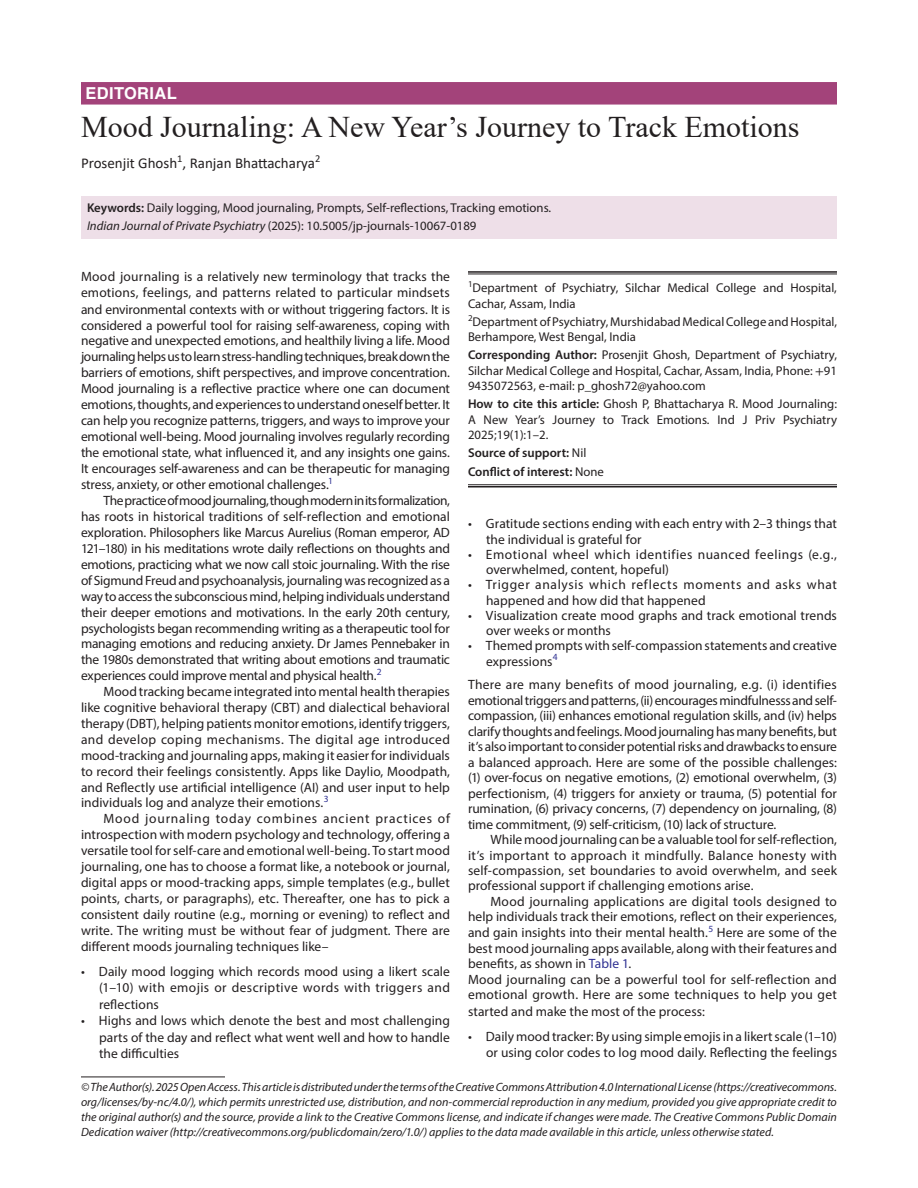
<style>
.page{position:relative;width:918px;height:1188px;background:#fff}
.page>*{position:absolute;margin:0;border:0;box-sizing:border-box;transform-origin:0 0}
.t1{font:30px "Times New Roman";color:#231f20}
.ArticleType{font:700 16.5px "Helvetica LT Std";letter-spacing:.025em;color:#fff}
.AuthorName{font:15px "Calibri";color:#231f20}
.Para-Indent{font:13.5px/15.9px "Myriad Pro";color:#231f20;text-align:justify}
.Para-NoIndent{font:13.5px/16px "Myriad Pro";letter-spacing:-.01em;color:#231f20;text-align:justify}
.List-Bullet{font:13.5px/16.4px "Myriad Pro";letter-spacing:.005em;color:#231f20}
.List-Bullet-first{font:13.5px/16.5px "Myriad Pro";letter-spacing:.005em;color:#231f20;text-align:justify}
.List-Bullet-2{font:13.5px/15.1px "Myriad Pro";letter-spacing:.035em;color:#231f20}
.List-Bullet-3{font:13.5px/15.1px "Myriad Pro";letter-spacing:.045em;color:#231f20}
.List-Bullet-last{font:13.5px/15.6px "Myriad Pro";color:#231f20}
.Corresponding_Author{font:12.75px/15.3px "Myriad Pro";color:#231f20;text-align:justify}
.How_to_Cite{font:12.75px/15.3px "Myriad Pro";color:#231f20;text-align:justify}
.Affiliation{font:12.75px/15.3px "Myriad Pro";color:#231f20}
.Keywords{font:12.75px "Myriad Pro";color:#231f20}
.Affiliation-first{font:12.75px/15.3px "Myriad Pro";color:#231f20}
.JT_DOI{font:12.75px "Myriad Pro";color:#231f20}
.COI{font:600 12.75px "Myriad Pro";color:#231f20}
.Source{font:600 12.75px "Myriad Pro";color:#231f20}
.FootNote{font:italic 12px/15px "Myriad Pro";color:#231f20;text-align:justify}
.s1{font-weight:600}
.s2{font-style:italic}
.s3{font-family:"STIX General"}
.s4{font-weight:400}
.s5{color:#2e3092}
</style>
<div class="page">
<div style="left:81px;top:82px;width:756px;height:23px;background:#a3437a"></div>
<div style="left:81px;top:196px;width:756px;height:25px;background:#eedfe8"></div>
<div style="left:81px;top:214px;width:756px;height:25px;background:#eedfe8"></div>
<hr style="left:81px;top:1077px;width:144px;height:1px;background:#231f20">
<hr style="left:468px;top:271px;width:369px;height:2px;background:#231f20">
<hr style="left:468px;top:274px;width:369px;height:1px;background:#231f20">
<hr style="left:468px;top:484px;width:369px;height:1px;background:#231f20">
<hr style="left:468px;top:486px;width:369px;height:2px;background:#231f20">
<p class="ArticleType" style="left:86px;top:83px;width:93px">EDITORIAL</p>
<p class="t1" style="left:81px;top:106px;width:720px">Mood Journaling: A New Year’s Journey to Track Emotions</p>
<p class="AuthorName" style="left:81px;top:153px;width:241px">Prosenjit Ghosh<sup>1</sup>, Ranjan Bhattacharya<sup>2</sup></p>
<p class="Keywords" style="left:87px;top:200px;width:466px"><span class="s1">Keywords:</span> Daily logging, Mood journaling, Prompts, Self-reflections, Tracking emotions.</p>
<p class="JT_DOI" style="left:87px;top:218px;width:391px"><span class="s2">Indian Journal of Private Psychiatry</span> (2025): 10.5005/jp-journals-10067-0189</p>
<p class="Para-NoIndent" style="left:81px;top:268px;width:371px">Mood journaling is a relatively new terminology that tracks the emotions, feelings, and patterns related to particular mindsets and environmental contexts with or without triggering factors. It is considered a powerful tool for raising self-awareness, coping with negative and unexpected emotions, and healthily living a life. Mood journaling helps us to learn stress-handling techniques, break down the barriers of emotions, shift perspectives, and improve concentration.<br>Mood journaling is a reflective practice where one can document emotions, thoughts, and experiences to understand oneself better. It can help you recognize patterns, triggers, and ways to improve your emotional well-being. Mood journaling involves regularly recording the emotional state, what influenced it, and any insights one gains.<br>It encourages self-awareness and can be therapeutic for managing stress, anxiety, or other emotional challenges.<sup>1</sup></p>
<p class="Para-Indent" style="left:81px;top:493px;width:371px;text-indent:22px">The practice of mood journaling, though modern in its formalization, has roots in historical traditions of self-reflection and emotional exploration. Philosophers like Marcus Aurelius (Roman emperor, AD 121–180) in his meditations wrote daily reflections on thoughts and emotions, practicing what we now call stoic journaling. With the rise of Sigmund Freud and psychoanalysis, journaling was recognized as a way to access the subconscious mind, helping individuals understand their deeper emotions and motivations. In the early 20th century, psychologists began recommending writing as a therapeutic tool for managing emotions and reducing anxiety. Dr James Pennebaker in the 1980s demonstrated that writing about emotions and traumatic experiences could improve mental and physical health.<sup>2</sup></p>
<p class="Para-Indent" style="left:81px;top:683px;width:371px;text-indent:22px">Mood tracking became integrated into mental health therapies like cognitive behavioral therapy (CBT) and dialectical behavioral therapy (DBT), helping patients monitor emotions, identify triggers, and develop coping mechanisms. The digital age introduced mood-tracking and journaling apps, making it easier for individuals to record their feelings consistently. Apps like Daylio, Moodpath, and Reflectly use artificial intelligence (AI) and user input to help individuals log and analyze their emotions.<sup>3</sup></p>
<p class="Para-Indent" style="left:81px;top:811px;width:371px;text-indent:22px">Mood journaling today combines ancient practices of introspection with modern psychology and technology, offering a versatile tool for self-care and emotional well-being. To start mood journaling, one has to choose a format like, a notebook or journal, digital apps or mood-tracking apps, simple templates (e.g., bullet points, charts, or paragraphs), etc. Thereafter, one has to pick a consistent daily routine (e.g., morning or evening) to reflect and write. The writing must be without fear of judgment. There are different moods journaling techniques like–</p>
<p class="List-Bullet-first" style="left:99px;top:963px;width:353px;text-indent:-18px">• Daily mood logging which records mood using a likert scale (1–10) with emojis or descriptive words with triggers and reflections</p>
<p class="List-Bullet" style="left:99px;top:1012px;width:353px;text-align:justify;text-indent:-18px">• Highs and lows which denote the best and most challenging parts of the day and reflect what went well and how to handle the difficulties</p>
<p class="Affiliation-first" style="left:468px;top:280px;width:370px"><sup>1</sup>Department of Psychiatry, Silchar Medical College and Hospital,<br>Cachar, Assam, India</p>
<p class="Affiliation" style="left:468px;top:314px;width:371px"><sup>2</sup>Department of Psychiatry, Murshidabad Medical College and Hospital,<br>Berhampore, West Bengal, India</p>
<p class="Corresponding_Author" style="left:468px;top:347px;width:371px"><span class="s1">Corresponding Author:</span> Prosenjit Ghosh, Department of Psychiatry, Silchar Medical College and Hospital, Cachar, Assam, India, Phone: <span class="s3">+</span>91<br>9435072563, e-mail: p_ghosh72@yahoo.com</p>
<p class="How_to_Cite" style="left:468px;top:396px;width:371px"><span class="s1">How to cite this article:</span> Ghosh P, Bhattacharya R. Mood Journaling:<br>A New Year’s Journey to Track Emotions. Ind J Priv Psychiatry 2025;19(1):1–2.</p>
<p class="Source" style="left:468px;top:445px;width:120px">Source of support: <span class="s4">Nil</span></p>
<p class="COI" style="left:468px;top:463px;width:137px">Conflict of interest: <span class="s4">None</span></p>
<p class="List-Bullet" style="left:486px;top:515px;width:352px;text-indent:-18px">• Gratitude sections ending with each entry with 2–3 things that the individual is grateful for</p>
<p class="List-Bullet-2" style="left:486px;top:547px;width:352px;text-indent:-18px">• Emotional wheel which identifies nuanced feelings (e.g., overwhelmed, content, hopeful)</p>
<p class="List-Bullet-3" style="left:486px;top:577px;width:353px;text-indent:-18px">• Trigger analysis which reflects moments and asks what happened and how did that happened</p>
<p class="List-Bullet" style="left:486px;top:607px;width:352px;line-height:15.1px;text-indent:-18px">• Visualization create mood graphs and track emotional trends over weeks or months</p>
<p class="List-Bullet-last" style="left:486px;top:637px;width:352px;text-indent:-18px">• Themed prompts with self-compassion statements and creative expressions<sup>4</sup></p>
<p class="Para-NoIndent" style="left:468px;top:677px;width:371px;line-height:15.5px">There are many benefits of mood journaling, e.g. (i) identifies emotional triggers and patterns, (ii) encourages mindfulnesss and self&shy;compassion, (iii) enhances emotional regulation skills, and (iv) helps clarify thoughts and feelings. Mood journaling has many benefits, but it’s also important to consider potential risks and drawbacks to ensure a balanced approach. Here are some of the possible challenges: (1) over-focus on negative emotions, (2) emotional overwhelm, (3) perfectionism, (4) triggers for anxiety or trauma, (5) potential for rumination, (6) privacy concerns, (7) dependency on journaling, (8) time commitment, (9) self-criticism, (10) lack of structure.</p>
<p class="Para-Indent" style="left:468px;top:832px;width:371px;line-height:15.5px;text-indent:22px">While mood journaling can be a valuable tool for self-reflection, it’s important to approach it mindfully. Balance honesty with self-compassion, set boundaries to avoid overwhelm, and seek professional support if challenging emotions arise.</p>
<p class="Para-Indent" style="left:468px;top:893px;width:371px;text-indent:22px">Mood journaling applications are digital tools designed to help individuals track their emotions, reflect on their experiences, and gain insights into their mental health.<sup>5</sup> Here are some of the best mood journaling apps available, along with their features and benefits, as shown in <span class="s5">Table 1</span>.</p>
<p class="Para-NoIndent" style="left:468px;top:971px;width:370px">Mood journaling can be a powerful tool for self-reflection and emotional growth. Here are some techniques to help you get started and make the most of the process:</p>
<p class="List-Bullet-first" style="left:468px;top:1028px;width:371px;text-align:right">• Daily mood tracker: By using simple emojis in a likert scale (1–10) or using color codes to log mood daily. Reflecting the feelings</p>
<p class="FootNote" style="left:81px;top:1079px;width:758px">© The Author(s). 2025 Open Access. This article is distributed under the terms of the Creative Commons Attribution 4.0 International License (https://creativecommons. org/licenses/by-nc/4.0/), which permits unrestricted use, distribution, and non-commercial reproduction in any medium, provided you give appropriate credit to the original author(s) and the source, provide a link to the Creative Commons license, and indicate if changes were made. The Creative Commons Public Domain Dedication waiver (http://creativecommons.org/publicdomain/zero/1.0/) applies to the data made available in this article, unless otherwise stated.</p>
</div>
